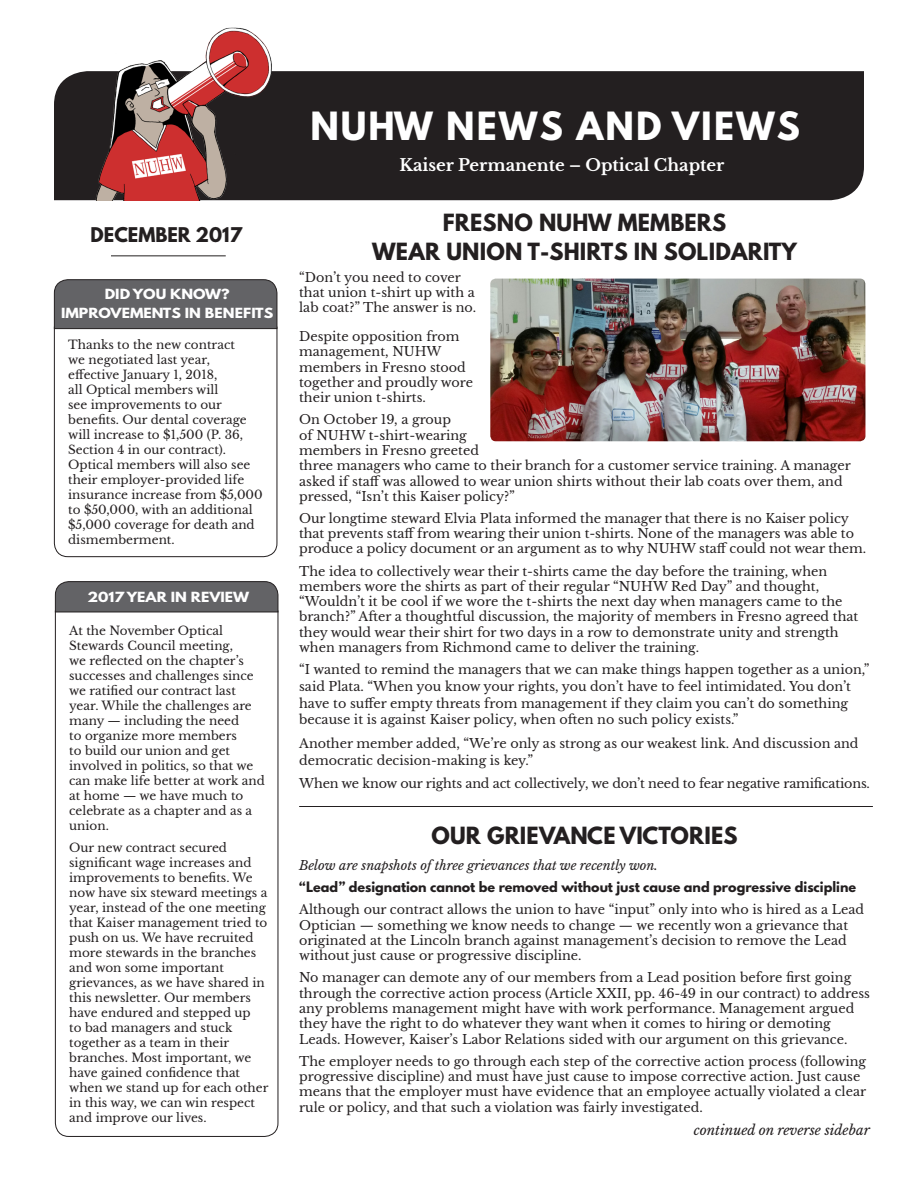
<style>
.page{position:relative;width:918px;height:1188px;background:#fff}
.page>*{position:absolute;margin:0;border:0;box-sizing:border-box;transform-origin:0 0}
.t1{font:700 34.5px "League Spartan";letter-spacing:.06em;color:#fff}
.t2{font:700 21px/28.5px "League Spartan";letter-spacing:.01em;color:#231f20;text-align:center}
.t3{font:700 18px "League Spartan";color:#231f20}
.t4{font:700 16.5px "Libre Baskerville";color:#fff}
.t5{font:italic 13.5px "Libre Baskerville";color:#231f20}
.t6{font:12.75px/15.3px "Libre Baskerville";color:#231f20}
.t7{font:700 12.75px "League Spartan";color:#231f20}
.t8{font:italic 12.75px "Libre Baskerville";color:#231f20}
.t9{font:700 12.45px/19.5px "League Spartan";color:#fff;text-align:center;scale:1.15 1}
.t10{font:12px/15px "Libre Baskerville";color:#231f20}
</style>
<div class="page">
<div style="left:54px;top:71px;width:810px;height:129px;background:#231f20"></div>
<img style="left:86px;top:27px;width:192px;height:173px">
<hr style="left:111px;top:255px;width:115px;height:1px;background:#231f20">
<hr style="left:299px;top:806px;width:574px;height:1px;background:#231f20">
<svg style="left:54px;top:329px;width:223px;height:228px"></svg>
<svg style="left:54px;top:279px;width:223px;height:50px;background:#616164"></svg>
<img style="left:490px;top:279px;width:375px;height:162px">
<svg style="left:55px;top:612px;width:223px;height:525px"></svg>
<svg style="left:55px;top:581px;width:223px;height:31px;background:#616164"></svg>
<p class="t3" style="left:91px;top:221px;width:153px">DECEMBER 2017</p>
<p class="t9" style="left:61px;top:284px;width:186px">DID YOU KNOW?<br>IMPROVEMENTS IN BENEFITS</p>
<p class="t10" style="left:68px;top:337px;width:196px">Thanks to the new contract<br>we negotiated last year, effective January 1, 2018,<br>all Optical members will<br>see improvements to our benefits. Our dental coverage will increase to $1,500 (P. 36,<br>Section 4 in our contract).<br>Optical members will also see their employer-provided life insurance increase from $5,000 to $50,000, with an additional $5,000 coverage for death and dismemberment.</p>
<p class="t9" style="left:87px;top:587px;width:142px">2017 YEAR IN REVIEW</p>
<p class="t10" style="left:69px;top:624px;width:197px">At the November Optical<br>Stewards Council meeting,<br>we reflected on the chapter’s successes and challenges since we ratified our contract last year. While the challenges are many — including the need<br>to organize more members<br>to build our union and get involved in politics, so that we can make life better at work and at home — we have much to celebrate as a chapter and as a union.</p>
<p class="t10" style="left:69px;top:840px;width:201px">Our new contract secured significant wage increases and improvements to benefits. We now have six steward meetings a year, instead of the one meeting that Kaiser management tried to push on us. We have recruited more stewards in the branches and won some important grievances, as we have shared in this newsletter. Our members have endured and stepped up<br>to bad managers and stuck together as a team in their branches. Most important, we have gained confidence that when we stand up for each other in this way, we can win respect and improve our lives.</p>
<p class="t1" style="left:310px;top:99px;width:491px">NUHW NEWS AND VIEWS</p>
<p class="t4" style="left:400px;top:155px;width:326px">Kaiser Permanente – Optical Chapter</p>
<p class="t2" style="left:372px;top:208px;width:426px">FRESNO NUHW MEMBERS<br>WEAR UNION T-SHIRTS IN SOLIDARITY</p>
<p class="t6" style="left:299px;top:270px;width:179px">“Don’t you need to cover that union t-shirt up with a lab coat?” The answer is no.</p>
<p class="t6" style="left:299px;top:329px;width:175px">Despite opposition from management, NUHW members in Fresno stood together and proudly wore their union t-shirts.</p>
<p class="t6" style="left:299px;top:412px;width:553px">On October 19, a group<br>of NUHW t-shirt-wearing<br>members in Fresno greeted<br>three managers who came to their branch for a customer service training. A manager asked if staff was allowed to wear union shirts without their lab coats over them, and pressed, “Isn’t this Kaiser policy?”</p>
<p class="t6" style="left:299px;top:511px;width:569px">Our longtime steward Elvia Plata informed the manager that there is no Kaiser policy that prevents staff from wearing their union t-shirts. None of the managers was able to produce a policy document or an argument as to why NUHW staff could not wear them.</p>
<p class="t6" style="left:299px;top:563px;width:561px">The idea to collectively wear their t-shirts came the day before the training, when members wore the shirts as part of their regular “NUHW Red Day” and thought, “Wouldn’t it be cool if we wore the t-shirts the next day when managers came to the branch?” After a thoughtful discussion, the majority of members in Fresno agreed that they would wear their shirt for two days in a row to demonstrate unity and strength when managers from Richmond came to deliver the training.</p>
<p class="t6" style="left:299px;top:661px;width:572px;line-height:16.8px">“I wanted to remind the managers that we can make things happen together as a union,” said Plata. “When you know your rights, you don’t have to feel intimidated. You don’t have to suffer empty threats from management if they claim you can’t do something because it is against Kaiser policy, when often no such policy exists.”</p>
<p class="t6" style="left:299px;top:735px;width:561px;line-height:16.8px">Another member added, “We’re only as strong as our weakest link. And discussion and democratic decision-making is key.”</p>
<p class="t6" style="left:299px;top:776px;width:572px">When we know our rights and act collectively, we don’t need to fear negative ramifications.</p>
<p class="t2" style="left:431px;top:821px;width:308px">OUR GRIEVANCE VICTORIES</p>
<p class="t8" style="left:299px;top:858px;width:360px">Below are snapshots of three grievances that we recently won.</p>
<p class="t7" style="left:299px;top:877px;width:558px">“Lead” designation cannot be removed without just cause and progressive discipline</p>
<p class="t6" style="left:299px;top:902px;width:566px">Although our contract allows the union to have “input” only into who is hired as a Lead Optician — something we know needs to change — we recently won a grievance that originated at the Lincoln branch against management’s decision to remove the Lead without just cause or progressive discipline.</p>
<p class="t6" style="left:299px;top:970px;width:572px">No manager can demote any of our members from a Lead position before first going through the corrective action process (Article XXII, pp. 46-49 in our contract) to address any problems management might have with work performance. Management argued they have the right to do whatever they want when it comes to hiring or demoting Leads. However, Kaiser’s Labor Relations sided with our argument on this grievance.</p>
<p class="t6" style="left:299px;top:1053px;width:569px">The employer needs to go through each step of the corrective action process (following progressive discipline) and must have just cause to impose corrective action. Just cause means that the employer must have evidence that an employee actually violated a clear rule or policy, and that such a violation was fairly investigated.</p>
<p class="t5" style="left:694px;top:1122px;width:178px">continued on reverse sidebar</p>
</div>
